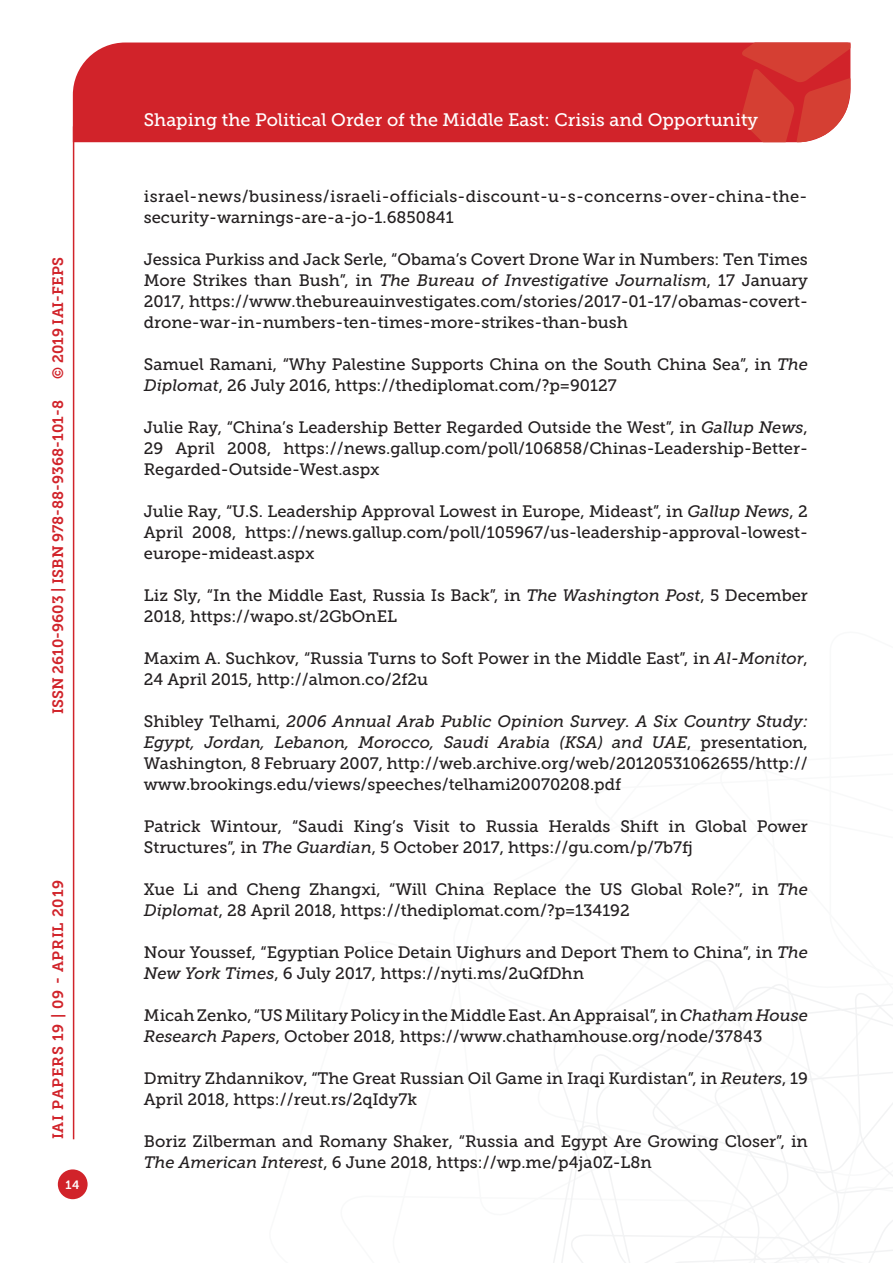
<style>
.page{position:relative;width:893px;height:1263px;background:#fff}
.page>*{position:absolute;margin:0;border:0;box-sizing:border-box;transform-origin:0 0}
.t1{font:18px "Museo Slab 500";color:#fff}
.Testo{font:16.5px/21px "Museo Slab 500";color:#231f20}
.Testo-2{font:16.5px/21px "Museo Slab 500";letter-spacing:.02em;color:#231f20}
.t2{font:15px "Museo Slab 700";color:#d1232a}
.t3{font:15px "Museo Slab 700";letter-spacing:.05em;color:#d1232a}
.t4{font:12px "Museo Slab 700";color:#fff}
.s1{font-style:italic}
</style>
<div class="page">
<svg style="left:553px;top:960px;width:340px;height:303px"></svg>
<div style="left:73px;top:43px;width:668px;height:99px;background:#d1232a"></div>
<svg style="left:741px;top:43px;width:109px;height:99px;background:#d6413a"></svg>
<div style="left:58px;top:1169px;width:30px;height:30px;background:#d1232a;border-radius:50%"></div>
<hr style="left:73px;top:126px;width:1px;height:1013px;background:#d1232a">
<p class="t2" style="left:50px;top:379px;width:123px;rotate:-90deg">© 2019 IAI-FEPS</p>
<p class="t2" style="left:49px;top:714px;width:315px;rotate:-90deg">ISSN 2610-9603 | ISBN 978-88-9368-101-8</p>
<p class="t3" style="left:50px;top:1139px;width:261px;rotate:-90deg">IAI PAPERS 19 | 09 - APRIL 2019</p>
<p class="t4" style="left:66px;top:1178px;width:16px">14</p>
<p class="t1" style="left:144px;top:110px;width:616px">Shaping the Political Order of the Middle East: Crisis and Opportunity</p>
<p class="Testo-2" style="left:144px;top:186px;width:665px">israel-news/business/israeli-officials-discount-u-s-concerns-over-china-the&shy;security-warnings-are-a-jo-1.6850841</p>
<p class="Testo" style="left:144px;top:249px;width:666px;text-align:justify">Jessica Purkiss and Jack Serle, “Obama’s Covert Drone War in Numbers: Ten Times More Strikes than Bush”, in <span class="s1">The Bureau of Investigative Journalism</span>, 17 January 2017, https://www.thebureauinvestigates.com/stories/2017-01-17/obamas-covert&shy;drone-war-in-numbers-ten-times-more-strikes-than-bush</p>
<p class="Testo" style="left:144px;top:354px;width:666px">Samuel Ramani, “Why Palestine Supports China on the South China Sea”, in <span class="s1">The<br>Diplomat</span>, 26 July 2016, https://thediplomat.com/?p=90127</p>
<p class="Testo" style="left:144px;top:417px;width:666px;text-align:justify">Julie Ray, “China’s Leadership Better Regarded Outside the West”, in <span class="s1">Gallup News</span>, 29 April 2008, https://news.gallup.com/poll/106858/Chinas-Leadership-Better-Regarded-Outside-West.aspx</p>
<p class="Testo" style="left:144px;top:501px;width:666px;text-align:justify">Julie Ray, “U.S. Leadership Approval Lowest in Europe, Mideast”, in <span class="s1">Gallup News</span>, 2<br>April 2008, https://news.gallup.com/poll/105967/us-leadership-approval-lowest&shy;europe-mideast.aspx</p>
<p class="Testo" style="left:144px;top:585px;width:666px">Liz Sly, “In the Middle East, Russia Is Back”, in <span class="s1">The Washington Post</span>, 5 December<br>2018, https://wapo.st/2GbOnEL</p>
<p class="Testo" style="left:144px;top:648px;width:666px">Maxim A. Suchkov, “Russia Turns to Soft Power in the Middle East”, in <span class="s1">Al-Monitor</span>,<br>24 April 2015, http://almon.co/2f2u</p>
<p class="Testo" style="left:144px;top:711px;width:666px;text-align:justify">Shibley Telhami, <span class="s1">2006 Annual Arab Public Opinion Survey. A Six Country Study:<br>Egypt, Jordan, Lebanon, Morocco, Saudi Arabia (KSA) and UAE</span>, presentation, Washington, 8 February 2007, http://web.archive.org/web/20120531062655/http:// www.brookings.edu/views/speeches/telhami20070208.pdf</p>
<p class="Testo" style="left:144px;top:816px;width:665px">Patrick Wintour, “Saudi King’s Visit to Russia Heralds Shift in Global Power<br>Structures”, in <span class="s1">The Guardian</span>, 5 October 2017, https://gu.com/p/7b7fj</p>
<p class="Testo" style="left:144px;top:879px;width:666px">Xue Li and Cheng Zhangxi, “Will China Replace the US Global Role?”, in <span class="s1">The<br>Diplomat</span>, 28 April 2018, https://thediplomat.com/?p=134192</p>
<p class="Testo" style="left:144px;top:942px;width:666px">Nour Youssef, “Egyptian Police Detain Uighurs and Deport Them to China”, in <span class="s1">The<br>New York Times</span>, 6 July 2017, https://nyti.ms/2uQfDhn</p>
<p class="Testo" style="left:144px;top:1005px;width:666px">Micah Zenko, “US Military Policy in the Middle East. An Appraisal”, in <span class="s1">Chatham House<br>Research Papers</span>, October 2018, https://www.chathamhouse.org/node/37843</p>
<p class="Testo" style="left:144px;top:1068px;width:666px">Dmitry Zhdannikov, “The Great Russian Oil Game in Iraqi Kurdistan”, in <span class="s1">Reuters</span>, 19<br>April 2018, https://reut.rs/2qIdy7k</p>
<p class="Testo" style="left:144px;top:1131px;width:666px">Boriz Zilberman and Romany Shaker, “Russia and Egypt Are Growing Closer”, in<br><span class="s1">The American Interest</span>, 6 June 2018, https://wp.me/p4ja0Z-L8n</p>
</div>
